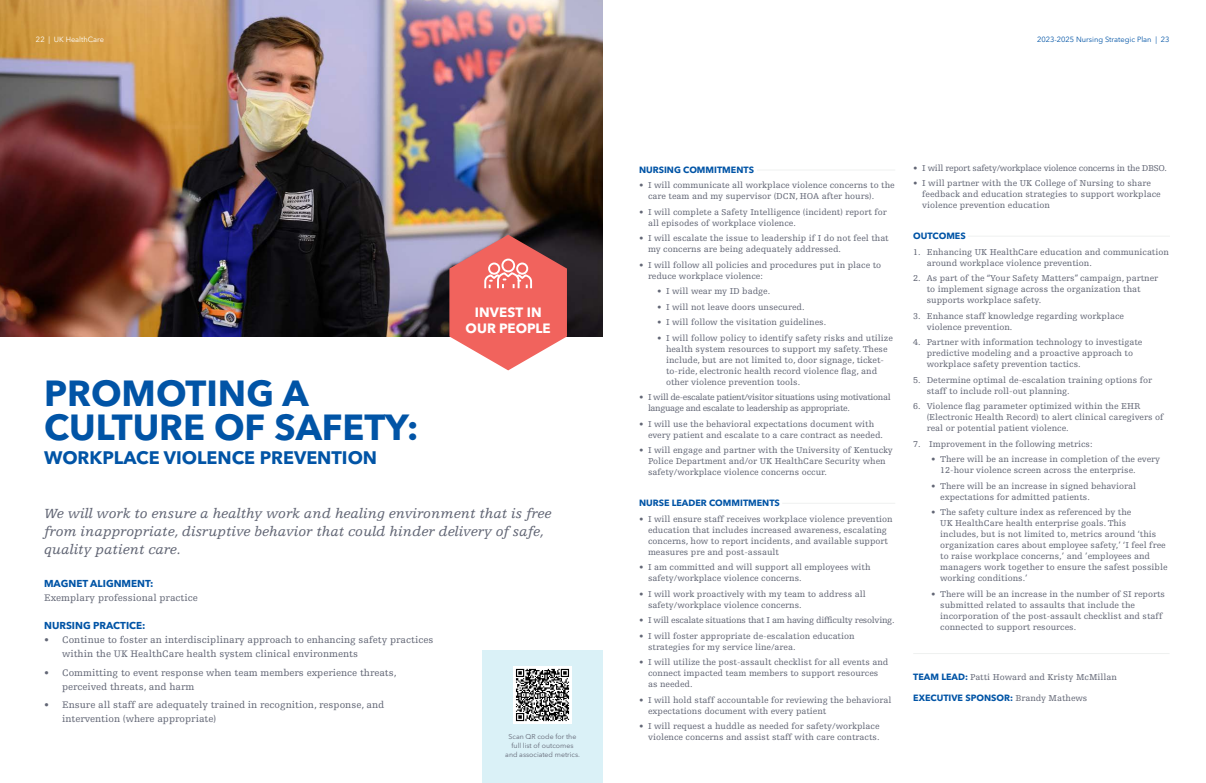
<style>
.page{position:relative;width:1206px;height:783px;background:#fff}
.page>*{position:absolute;margin:0;border:0;box-sizing:border-box;transform-origin:0 0}
.Avenir_Header{font:700 36px "Avenir Next LT Pro";color:#0154a6}
.Avenir_Header-2{font:700 18px "Avenir Next LT Pro";color:#0154a6}
.Avenir_Header-3{font:italic 14px/18px "Egyptienne FLT Std";color:#626675}
.Body_Copy{font:700 13.4px/16.1px "Avenir Next LT Pro";letter-spacing:.005em;color:#fff;text-align:center}
.Body{font:10px/14px "Egyptienne FLT Std";color:#626675}
.Avenir_Copy{font:700 10px "Avenir Next LT Pro";color:#0154a6}
.t1{font:9px/11px "Egyptienne F";color:#626675}
.t2{font:9px "Egyptienne F";letter-spacing:-.03em;color:#626675}
.t3{font:9px/11px "Egyptienne F";letter-spacing:-.04em;color:#626675}
.t4{font:700 9px "Avenir Next LT Pro";color:#0154a6}
.t5{font:7.5px "Avenir Next LT Pro";color:#0154a6}
.t6{font:7.5px "Avenir Next LT Pro";color:#fff}
.t7{font:7px "Avenir Next LT Pro";color:#626675}
.s1{font-family:"Avenir Next LT Pro";font-weight:700;color:#0154a6}
.s2{font-family:"Egyptienne F";font-weight:400;color:#626675}
</style>
<div class="page">
<img style="left:0;top:0;width:603px;height:337px">
<svg style="left:449px;top:235px;width:118px;height:135px;background:#e17a78"></svg>
<hr style="left:757px;top:170px;width:138px;height:1px;background:#eff1f0">
<hr style="left:782px;top:503px;width:113px;height:1px;background:#eff1f0">
<hr style="left:968px;top:236px;width:202px;height:1px;background:#eff1f0">
<hr style="left:913px;top:653px;width:257px;height:1px;background:#eff1f0">
<div style="left:482px;top:650px;width:121px;height:133px;background:#daf1f7"></div>
<img style="left:514px;top:666px;width:57px;height:57px">
<p class="t6" style="left:36px;top:35px;width:70px">22 | UK HealthCare</p>
<p class="t5" style="left:1037px;top:35px;width:134px">2023-2025 Nursing Strategic Plan | 23</p>
<p class="Avenir_Header" style="left:44px;top:372px;width:266px">PROMOTING A</p>
<p class="Avenir_Header" style="left:44px;top:406px;width:376px">CULTURE OF SAFETY:</p>
<p class="Avenir_Header-2" style="left:44px;top:447px;width:335px">WORKPLACE VIOLENCE PREVENTION</p>
<p class="Body_Copy" style="left:466px;top:304px;width:87px">INVEST IN<br>OUR PEOPLE</p>
<p class="Avenir_Header-3" style="left:44px;top:505px;width:509px">We will work to ensure a healthy work and healing environment that is free from inappropriate, disruptive behavior that could hinder delivery of safe, quality patient care.</p>
<p class="Avenir_Copy" style="left:44px;top:577px;width:111px">MAGNET ALIGNMENT:</p>
<p class="Body" style="left:44px;top:591px;width:155px">Exemplary professional practice</p>
<p class="Avenir_Copy" style="left:44px;top:619px;width:103px">NURSING PRACTICE:</p>
<p class="Body" style="left:62px;top:633px;width:373px;text-indent:-18px">• Continue to foster an interdisciplinary approach to enhancing safety practices within the UK HealthCare health system clinical environments</p>
<p class="Body" style="left:62px;top:665px;width:336px;text-indent:-18px">• Committing to event response when team members experience threats, perceived threats, and harm</p>
<p class="Body" style="left:62px;top:698px;width:324px;text-indent:-18px">• Ensure all staff are adequately trained in recognition, response, and intervention (where appropriate)</p>
<p class="t7" style="left:509px;top:733px;width:69px">Scan QR code for the</p>
<p class="t7" style="left:512px;top:742px;width:63px">full list of outcomes</p>
<p class="t7" style="left:505px;top:751px;width:76px">and associated metrics.</p>
<p class="t4" style="left:639px;top:164px;width:116px">NURSING COMMITMENTS</p>
<p class="t1" style="left:648px;top:180px;width:248px;text-indent:-9px">• I will communicate all workplace violence concerns to the care team and my supervisor (DCN, HOA after hours).</p>
<p class="t1" style="left:648px;top:206px;width:240px;text-indent:-9px">• I will complete a Safety Intelligence (incident) report for all episodes of workplace violence.</p>
<p class="t1" style="left:648px;top:233px;width:242px;text-indent:-9px">• I will escalate the issue to leadership if I do not feel that my concerns are being adequately addressed.</p>
<p class="t1" style="left:648px;top:259px;width:235px;text-indent:-9px">• I will follow all policies and procedures put in place to reduce workplace violence:</p>
<p class="t1" style="left:657px;top:286px;width:115px">• I will wear my ID badge.</p>
<p class="t1" style="left:657px;top:301px;width:149px">• I will not leave doors unsecured.</p>
<p class="t1" style="left:657px;top:317px;width:171px">• I will follow the visitation guidelines.</p>
<p class="t1" style="left:666px;top:332px;width:228px;text-indent:-9px">• I will follow policy to identify safety risks and utilize health system resources to support my safety. These include, but are not limited to, door signage, ticket&shy;to-ride, electronic health record violence flag, and other violence prevention tools.</p>
<p class="t3" style="left:648px;top:392px;width:244px;text-indent:-9px">• I will de-escalate patient/visitor situations using motivational language and escalate to leadership as appropriate.</p>
<p class="t1" style="left:648px;top:418px;width:237px;text-indent:-9px">• I will use the behavioral expectations document with every patient and escalate to a care contract as needed.</p>
<p class="t1" style="left:648px;top:445px;width:246px;text-indent:-9px">• I will engage and partner with the University of Kentucky<br>Police Department and/or UK HealthCare Security when safety/workplace violence concerns occur.</p>
<p class="t4" style="left:639px;top:497px;width:142px">NURSE LEADER COMMITMENTS</p>
<p class="t1" style="left:648px;top:513px;width:246px;text-indent:-9px">• I will ensure staff receives workplace violence prevention education that includes increased awareness, escalating concerns, how to report incidents, and available support measures pre and post-assault</p>
<p class="t1" style="left:648px;top:562px;width:224px;text-indent:-9px">• I am committed and will support all employees with safety/workplace violence concerns.</p>
<p class="t1" style="left:648px;top:588px;width:219px;text-indent:-9px">• I will work proactively with my team to address all safety/workplace violence concerns.</p>
<p class="t2" style="left:639px;top:615px;width:257px">• I will escalate situations that I am having difficulty resolving.</p>
<p class="t1" style="left:648px;top:630px;width:208px;text-indent:-9px">• I will foster appropriate de-escalation education strategies for my service line/area.</p>
<p class="t1" style="left:648px;top:657px;width:242px;text-indent:-9px">• I will utilize the post-assault checklist for all events and connect impacted team members to support resources as needed.</p>
<p class="t1" style="left:648px;top:694px;width:245px;text-indent:-9px">• I will hold staff accountable for reviewing the behavioral expectations document with every patient</p>
<p class="t1" style="left:639px;top:721px;width:242px;text-align:right">• I will request a huddle as needed for safety/workplace violence concerns and assist staff with care contracts.</p>
<p class="t2" style="left:913px;top:163px;width:255px">• I will report safety/workplace violence concerns in the DBSO.</p>
<p class="t1" style="left:922px;top:178px;width:240px;text-indent:-9px">• I will partner with the UK College of Nursing to share feedback and education strategies to support workplace violence prevention education</p>
<p class="t4" style="left:913px;top:230px;width:54px">OUTCOMES</p>
<p class="t1" style="left:927px;top:246px;width:244px;text-indent:-14px">1. Enhancing UK HealthCare education and communication around workplace violence prevention.</p>
<p class="t1" style="left:927px;top:273px;width:233px;text-indent:-14px">2. As part of the “Your Safety Matters” campaign, partner to implement signage across the organization that supports workplace safety.</p>
<p class="t1" style="left:927px;top:310px;width:199px;text-indent:-14px">3. Enhance staff knowledge regarding workplace violence prevention.</p>
<p class="t1" style="left:927px;top:337px;width:217px;text-indent:-14px">4. Partner with information technology to investigate predictive modeling and a proactive approach to workplace safety prevention tactics.</p>
<p class="t1" style="left:927px;top:374px;width:227px;text-indent:-14px">5. Determine optimal de-escalation training options for staff to include roll-out planning.</p>
<p class="t1" style="left:927px;top:401px;width:238px;text-indent:-14px">6. Violence flag parameter optimized within the EHR (Electronic Health Record) to alert clinical caregivers of real or potential patient violence.</p>
<p class="t1" style="left:913px;top:438px;width:181px">7. Improvement in the following metrics:</p>
<p class="t1" style="left:940px;top:454px;width:221px;text-indent:-9px">• There will be an increase in completion of the every<br>12-hour violence screen across the enterprise.</p>
<p class="t1" style="left:940px;top:480px;width:198px;text-indent:-9px">• There will be an increase in signed behavioral expectations for admitted patients.</p>
<p class="t1" style="left:931px;top:507px;width:202px">• The safety culture index as referenced by the</p>
<p class="t1" style="left:940px;top:518px;width:229px">UK HealthCare health enterprise goals. This<br>includes, but is not limited to, metrics around ‘this organization cares about employee safety,’ ‘I feel free to raise workplace concerns,’ and ’employees and managers work together to ensure the safest possible working conditions.’</p>
<p class="t1" style="left:940px;top:588px;width:226px;text-indent:-9px">• There will be an increase in the number of SI reports submitted related to assaults that include the incorporation of the post-assault checklist and staff connected to support resources.</p>
<p class="t1" style="left:913px;top:671px;width:205px"><span class="s1">TEAM LEAD:</span> Patti Howard and Kristy McMillan</p>
<p class="t4" style="left:913px;top:692px;width:176px">EXECUTIVE SPONSOR: <span class="s2">Brandy Mathews</span></p>
</div>
